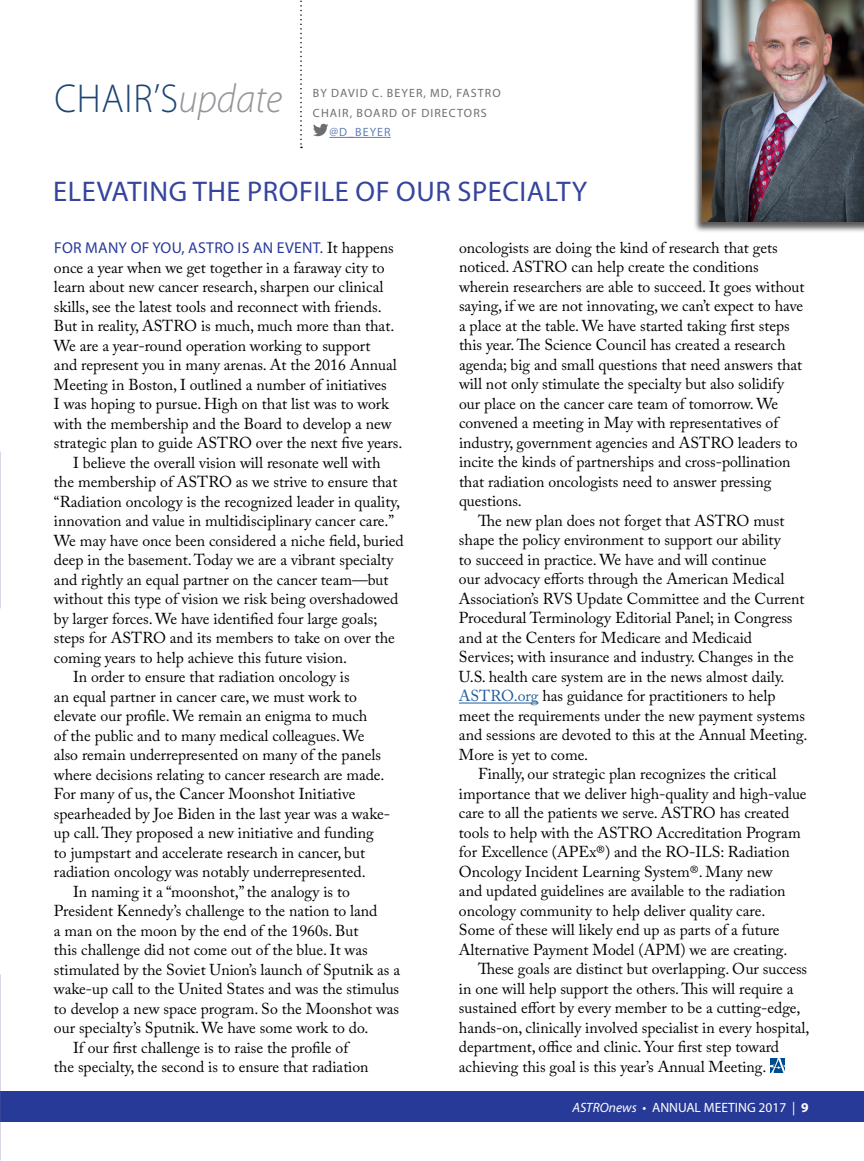
<style>
.page{position:relative;width:864px;height:1161px;background:#fff}
.page>*{position:absolute;margin:0;border:0;box-sizing:border-box;transform-origin:0 0}
.t1{font:300 40.5px "Myriad Pro";letter-spacing:.02em;color:#1d4574;scale:.94 1}
.t2{font:28.5px "Myriad Pro";letter-spacing:.02em;color:#36449c}
.t3{font:15.75px/19.5px "Adobe Caslon Pro";color:#000}
.t4{font:15.75px "Myriad Pro";letter-spacing:.02em;color:#283a97}
.t5{font:13.5px "Myriad Pro";color:#fff}
.t6{font:12px/19.5px "Myriad Pro";letter-spacing:.09em;color:#6d6e71}
.t7{font:12px "Myriad Pro";letter-spacing:.09em;color:#627fb5}
.s1{font-style:italic;color:#939598}
.s2{font-family:"Adobe Caslon Pro";color:#000}
.s3{color:#215e9e}
.s4{font-style:italic}
.s5{font-weight:700}
</style>
<div class="page">
<div style="left:0;top:1092px;width:864px;height:30px;background:#283a97"></div>
<img style="left:0;top:609px;width:1px;height:409px">
<svg style="left:300px;top:0;width:2px;height:148px"></svg>
<hr style="left:329px;top:137px;width:62px;height:1px;background:#627fb5">
<svg style="left:313px;top:124px;width:15px;height:12px"></svg>
<div style="left:693px;top:0;width:171px;height:233px;background:#000;opacity:.65"></div>
<img style="left:702px;top:0;width:162px;height:221px">
<hr style="left:459px;top:703px;width:79px;height:1px;background:#215e9e">
<svg style="left:770px;top:1058px;width:15px;height:15px"></svg>
<h1 class="t1" style="left:54px;top:74px;width:244px">CHAIR’S<span class="s1">update</span></h1>
<p class="t6" style="left:313px;top:83px;width:189px">BY DAVID C. BEYER, MD, FASTRO<br>CHAIR, BOARD OF DIRECTORS</p>
<p class="t7" style="left:329px;top:125px;width:63px">@D_BEYER</p>
<h2 class="t2" style="left:53px;top:174px;width:536px">ELEVATING THE PROFILE OF OUR SPECIALTY</h2>
<p class="t4" style="left:54px;top:238px;width:341px">FOR MANY OF YOU, ASTRO IS AN EVENT. <span class="s2">It happens</span></p>
<p class="t3" style="left:54px;top:258px;width:332px">once a year when we get together in a faraway city to</p>
<p class="t3" style="left:54px;top:277px;width:331px">learn about new cancer research, sharpen our clinical</p>
<p class="t3" style="left:54px;top:297px;width:329px">skills, see the latest tools and reconnect with friends.</p>
<p class="t3" style="left:54px;top:316px;width:342px">But in reality, ASTRO is much, much more than that.</p>
<p class="t3" style="left:54px;top:336px;width:318px">We are a year-round operation working to support</p>
<p class="t3" style="left:54px;top:355px;width:344px">and represent you in many arenas. At the 2016 Annual</p>
<p class="t3" style="left:54px;top:374px;width:334px">Meeting in Boston, I outlined a number of initiatives</p>
<p class="t3" style="left:54px;top:394px;width:337px">I was hoping to pursue. High on that list was to work</p>
<p class="t3" style="left:54px;top:413px;width:339px">with the membership and the Board to develop a new</p>
<p class="t3" style="left:54px;top:433px;width:350px">strategic plan to guide ASTRO over the next five years.</p>
<p class="t3" style="left:73px;top:453px;width:309px">I believe the overall vision will resonate well with</p>
<p class="t3" style="left:54px;top:472px;width:345px">the membership of ASTRO as we strive to ensure that</p>
<p class="t3" style="left:54px;top:492px;width:348px">“Radiation oncology is the recognized leader in quality,</p>
<p class="t3" style="left:54px;top:511px;width:342px">innovation and value in multidisciplinary cancer care.”</p>
<p class="t3" style="left:54px;top:531px;width:351px">We may have once been considered a niche field, buried</p>
<p class="t3" style="left:54px;top:550px;width:341px">deep in the basement. Today we are a vibrant specialty</p>
<p class="t3" style="left:54px;top:569px;width:336px">and rightly an equal partner on the cancer team—but</p>
<p class="t3" style="left:54px;top:589px;width:346px">without this type of vision we risk being overshadowed</p>
<p class="t3" style="left:54px;top:608px;width:325px">by larger forces. We have identified four large goals;</p>
<p class="t3" style="left:54px;top:628px;width:342px">steps for ASTRO and its members to take on over the</p>
<p class="t3" style="left:54px;top:647px;width:295px">coming years to help achieve this future vision.</p>
<p class="t3" style="left:73px;top:667px;width:278px">In order to ensure that radiation oncology is</p>
<p class="t3" style="left:54px;top:687px;width:304px">an equal partner in cancer care, we must work to</p>
<p class="t3" style="left:54px;top:706px;width:315px">elevate our profile. We remain an enigma to much</p>
<p class="t3" style="left:54px;top:726px;width:312px">of the public and to many medical colleagues. We</p>
<p class="t3" style="left:54px;top:745px;width:329px">also remain underrepresented on many of the panels</p>
<p class="t3" style="left:54px;top:765px;width:332px">where decisions relating to cancer research are made.</p>
<p class="t3" style="left:54px;top:784px;width:303px">For many of us, the Cancer Moonshot Initiative</p>
<p class="t3" style="left:54px;top:803px;width:338px">spearheaded by Joe Biden in the last year was a wake-</p>
<p class="t3" style="left:54px;top:823px;width:321px">up call. They proposed a new initiative and funding</p>
<p class="t3" style="left:54px;top:842px;width:313px">to jumpstart and accelerate research in cancer, but</p>
<p class="t3" style="left:54px;top:862px;width:313px">radiation oncology was notably underrepresented.</p>
<p class="t3" style="left:73px;top:882px;width:278px">In naming it a “moonshot,” the analogy is to</p>
<p class="t3" style="left:54px;top:901px;width:325px">President Kennedy’s challenge to the nation to land</p>
<p class="t3" style="left:54px;top:921px;width:306px">a man on the moon by the end of the 1960s. But</p>
<p class="t3" style="left:54px;top:940px;width:315px">this challenge did not come out of the blue. It was</p>
<p class="t3" style="left:54px;top:960px;width:348px">stimulated by the Soviet Union’s launch of Sputnik as a</p>
<p class="t3" style="left:54px;top:979px;width:347px">wake-up call to the United States and was the stimulus</p>
<p class="t3" style="left:54px;top:998px;width:347px">to develop a new space program. So the Moonshot was</p>
<p class="t3" style="left:54px;top:1018px;width:316px">our specialty’s Sputnik. We have some work to do.</p>
<p class="t3" style="left:73px;top:1038px;width:277px">If our first challenge is to raise the profile of</p>
<p class="t3" style="left:54px;top:1057px;width:316px">the specialty, the second is to ensure that radiation</p>
<p class="t3" style="left:459px;top:238px;width:347px">oncologists are doing the kind of research that gets noticed. ASTRO can help create the conditions wherein researchers are able to succeed. It goes without saying, if we are not innovating, we can’t expect to have a place at the table. We have started taking first steps this year. The Science Council has created a research agenda; big and small questions that need answers that will not only stimulate the specialty but also solidify our place on the cancer care team of tomorrow. We convened a meeting in May with representatives of industry, government agencies and ASTRO leaders to incite the kinds of partnerships and cross-pollination that radiation oncologists need to answer pressing questions.</p>
<p class="t3" style="left:478px;top:511px;width:308px">The new plan does not forget that ASTRO must</p>
<p class="t3" style="left:459px;top:530px;width:323px">shape the policy environment to support our ability</p>
<p class="t3" style="left:459px;top:550px;width:309px">to succeed in practice. We have and will continue</p>
<p class="t3" style="left:459px;top:569px;width:327px">our advocacy efforts through the American Medical</p>
<p class="t3" style="left:459px;top:589px;width:347px">Association’s RVS Update Committee and the Current</p>
<p class="t3" style="left:459px;top:608px;width:335px">Procedural Terminology Editorial Panel; in Congress</p>
<p class="t3" style="left:459px;top:628px;width:295px">and at the Centers for Medicare and Medicaid</p>
<p class="t3" style="left:459px;top:647px;width:336px">Services; with insurance and industry. Changes in the</p>
<p class="t3" style="left:459px;top:667px;width:327px">U.S. health care system are in the news almost daily.</p>
<p class="t3" style="left:459px;top:686px;width:318px"><span class="s3">ASTRO.org</span> has guidance for practitioners to help</p>
<p class="t3" style="left:459px;top:706px;width:347px">meet the requirements under the new payment systems</p>
<p class="t3" style="left:459px;top:725px;width:350px">and sessions are devoted to this at the Annual Meeting.</p>
<p class="t3" style="left:459px;top:745px;width:131px">More is yet to come.</p>
<p class="t3" style="left:478px;top:764px;width:300px">Finally, our strategic plan recognizes the critical</p>
<p class="t3" style="left:459px;top:784px;width:349px">importance that we deliver high-quality and high-value</p>
<p class="t3" style="left:459px;top:803px;width:332px">care to all the patients we serve. ASTRO has created</p>
<p class="t3" style="left:459px;top:823px;width:343px">tools to help with the ASTRO Accreditation Program</p>
<p class="t3" style="left:459px;top:842px;width:332px">for Excellence (APEx®) and the RO-ILS: Radiation</p>
<p class="t3" style="left:459px;top:862px;width:315px">Oncology Incident Learning System®. Many new</p>
<p class="t3" style="left:459px;top:881px;width:328px">and updated guidelines are available to the radiation</p>
<p class="t3" style="left:459px;top:901px;width:308px">oncology community to help deliver quality care.</p>
<p class="t3" style="left:459px;top:920px;width:322px">Some of these will likely end up as parts of a future</p>
<p class="t3" style="left:459px;top:940px;width:330px">Alternative Payment Model (APM) we are creating.</p>
<p class="t3" style="left:478px;top:959px;width:331px">These goals are distinct but overlapping. Our success</p>
<p class="t3" style="left:459px;top:979px;width:336px">in one will help support the others. This will require a</p>
<p class="t3" style="left:459px;top:998px;width:343px">sustained effort by every member to be a cutting-edge,</p>
<p class="t3" style="left:459px;top:1018px;width:352px">hands-on, clinically involved specialist in every hospital,</p>
<p class="t3" style="left:459px;top:1037px;width:322px">department, office and clinic. Your first step toward</p>
<p class="t3" style="left:459px;top:1057px;width:309px">achieving this goal is this year’s Annual Meeting.</p>
<p class="t5" style="left:572px;top:1099px;width:238px"><span class="s4">ASTROnews</span> • ANNUAL MEETING 2017 | <span class="s5">9</span></p>
</div>
